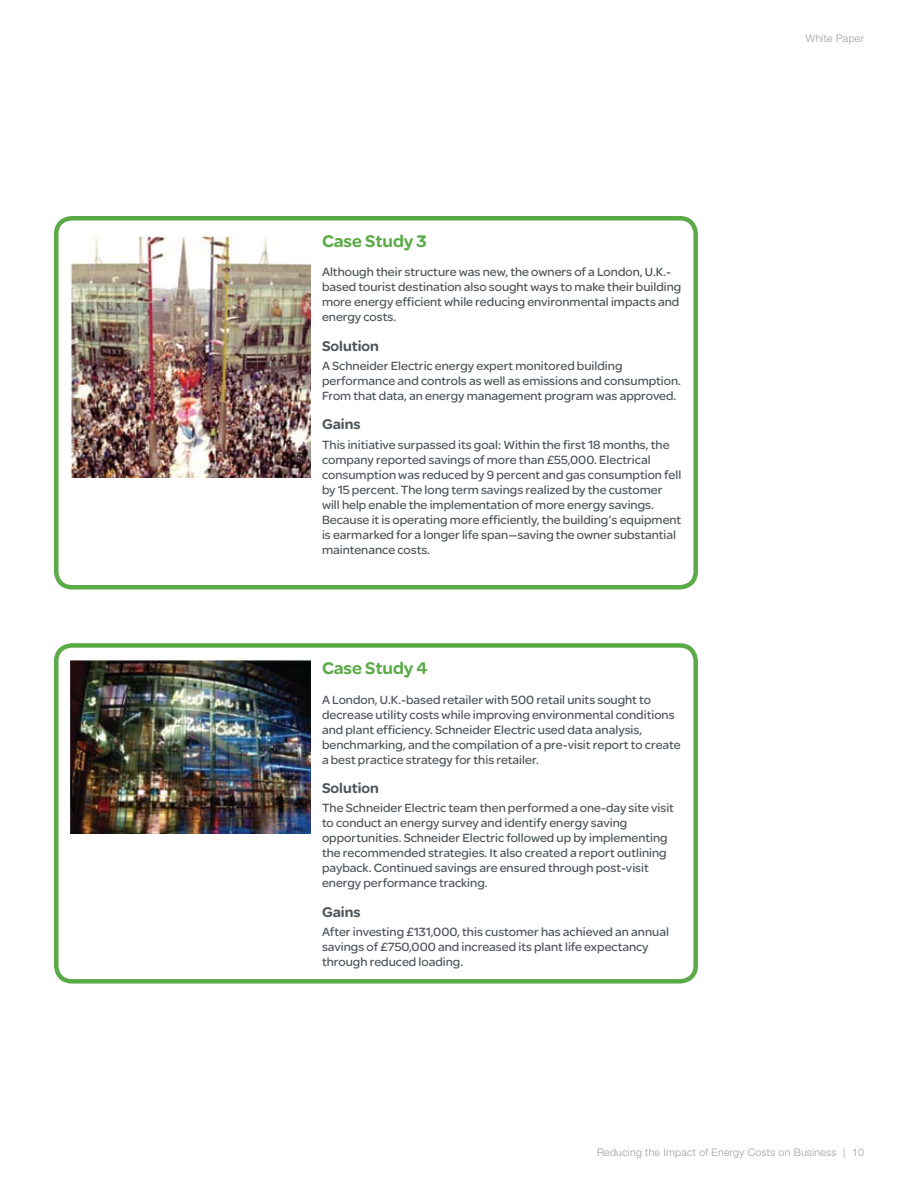
<style>
.page{position:relative;width:918px;height:1188px;background:#fff}
.page>*{position:absolute;margin:0;border:0;box-sizing:border-box;transform-origin:0 0}
.t1{font:900 18px "SE Optimist";color:#5aaa47}
.t2{font:900 15px "SE Optimist";color:#4d555b}
.t3{font:12.75px/15px "SE Optimist";color:#4d555b}
.t4{font:300 10.5px "Helvetica Neue";letter-spacing:.025em;color:#979ea4}
</style>
<div class="page">
<div style="left:54px;top:216px;width:644px;height:374px;border:4px solid #5aaa47;border-radius:16px"></div>
<div style="left:54px;top:643px;width:644px;height:341px;border:4px solid #5aaa47;border-radius:16px"></div>
<img style="left:70px;top:236px;width:241px;height:241px">
<img style="left:70px;top:661px;width:241px;height:172px">
<h1 class="t1" style="left:322px;top:228px;width:106px">Case Study 3</h1>
<p class="t3" style="left:322px;top:264px;width:361px">Although their structure was new, the owners of a London, U.K.- based tourist destination also sought ways to make their building more energy efficient while reducing environmental impacts and energy costs.</p>
<p class="t2" style="left:322px;top:335px;width:58px">Solution</p>
<p class="t3" style="left:322px;top:358px;width:361px">A Schneider Electric energy expert monitored building performance and controls as well as emissions and consumption.<br>From that data, an energy management program was approved.</p>
<p class="t2" style="left:322px;top:414px;width:40px">Gains</p>
<p class="t3" style="left:322px;top:437px;width:361px">This initiative surpassed its goal: Within the first 18 months, the company reported savings of more than £55,000. Electrical consumption was reduced by 9 percent and gas consumption fell by 15 percent. The long term savings realized by the customer will help enable the implementation of more energy savings.<br>Because it is operating more efficiently, the building’s equipment is earmarked for a longer life span—saving the owner substantial maintenance costs.</p>
<h1 class="t1" style="left:322px;top:656px;width:107px">Case Study 4</h1>
<p class="t3" style="left:322px;top:692px;width:360px">A London, U.K.-based retailer with 500 retail units sought to decrease utility costs while improving environmental conditions and plant efficiency. Schneider Electric used data analysis, benchmarking, and the compilation of a pre-visit report to create a best practice strategy for this retailer.</p>
<p class="t2" style="left:322px;top:777px;width:58px">Solution</p>
<p class="t3" style="left:322px;top:800px;width:354px">The Schneider Electric team then performed a one-day site visit to conduct an energy survey and identify energy saving opportunities. Schneider Electric followed up by implementing the recommended strategies. It also created a report outlining payback. Continued savings are ensured through post-visit energy performance tracking.</p>
<p class="t2" style="left:322px;top:901px;width:40px">Gains</p>
<p class="t3" style="left:322px;top:924px;width:348px">After investing £131,000, this customer has achieved an annual savings of £750,000 and increased its plant life expectancy through reduced loading.</p>
<p class="t4" style="left:806px;top:32px;width:60px">White Paper</p>
<p class="t4" style="left:597px;top:1146px;width:268px">Reducing the Impact of Energy Costs on Business | 10</p>
</div>
